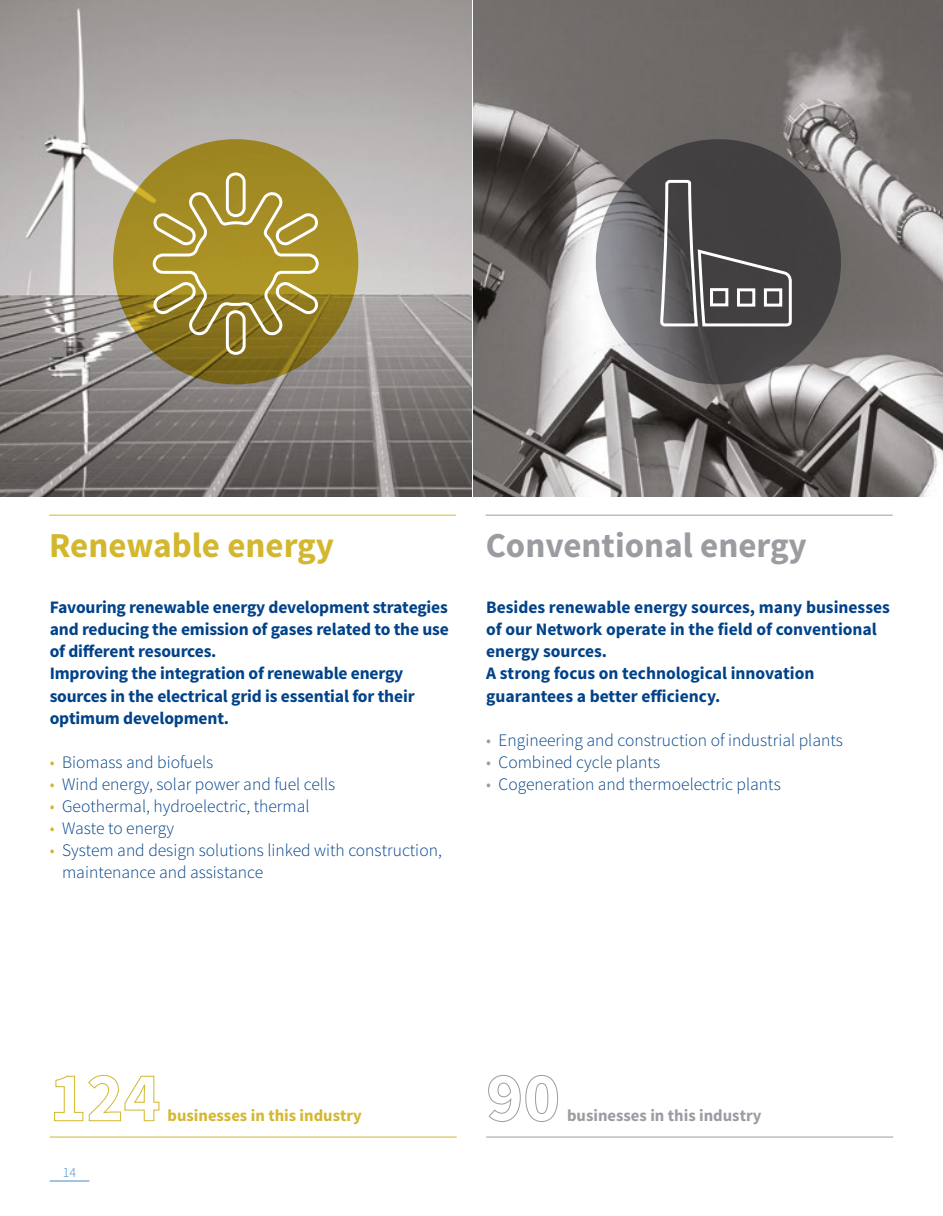
<style>
.page{position:relative;width:943px;height:1216px;background:#fff}
.page>*{position:absolute;margin:0;border:0;box-sizing:border-box;transform-origin:0 0}
.t1{font:700 35px "Source Sans Pro";color:#9b9ca2}
.t2{font:700 35px "Source Sans Pro";color:#d3b72f}
.t3{font:700 17.5px/22.1px "Source Sans Pro";letter-spacing:-.01em;color:#004289}
.t4{font:300 17.5px/22.1px "Source Sans Pro";color:#004289}
.t5{font:700 16.62px "Source Sans Pro";color:#d3b72f}
.t6{font:700 16.62px "Source Sans Pro";color:#9b9ca2}
.t7{font:300 14px "Source Sans Pro";color:#4689c8}
.s1{color:#d3b72f}
.s2{color:#9b9ca2}
</style>
<div class="page">
<hr style="left:50px;top:1180px;width:39px;height:1px;background:#4689c8">
<img style="left:0;top:0;width:471px;height:496px">
<img style="left:474px;top:0;width:469px;height:496px">
<svg style="left:113px;top:139px;width:245px;height:245px;background:#968021"></svg>
<svg style="left:596px;top:139px;width:245px;height:245px;background:#5c5b5d"></svg>
<div style="left:226px;top:310px;width:20px;height:45px;border:3px solid #fff;border-radius:8px"></div>
<div style="left:226px;top:172px;width:20px;height:45px;border:3px solid #fff;border-radius:8px"></div>
<svg style="left:150px;top:188px;width:172px;height:149px;background:#ad9941"></svg>
<svg style="left:658px;top:0;width:135px;height:328px;background:#615e5d"></svg>
<hr style="left:49px;top:515px;width:407px;height:1px;background:#d3b72f">
<hr style="left:485px;top:515px;width:407px;height:1px;background:#9b9ca2">
<hr style="left:50px;top:1136px;width:406px;height:1px;background:#d3b72f">
<hr style="left:486px;top:1136px;width:407px;height:1px;background:#9b9ca2">
<svg style="left:54px;top:1074px;width:106px;height:47px"></svg>
<svg style="left:488px;top:1075px;width:70px;height:47px"></svg>
<h1 class="t2" style="left:49px;top:523px;width:286px">Renewable energy</h1>
<h1 class="t1" style="left:485px;top:523px;width:322px">Conventional energy</h1>
<p class="t3" style="left:50px;top:597px;width:401px">Favouring renewable energy development strategies and reducing the emission of gases related to the use of different resources.<br>Improving the integration of renewable energy sources in the electrical grid is essential for their optimum development.</p>
<p class="t4" style="left:50px;top:751px;width:165px"><span class="s1">•</span> Biomass and biofuels</p>
<p class="t4" style="left:50px;top:773px;width:287px"><span class="s1">•</span> Wind energy, solar power and fuel cells</p>
<p class="t4" style="left:50px;top:795px;width:261px"><span class="s1">•</span> Geothermal, hydroelectric, thermal</p>
<p class="t4" style="left:50px;top:817px;width:126px"><span class="s1">•</span> Waste to energy</p>
<p class="t4" style="left:62px;top:839px;width:381px;text-indent:-12px"><span class="s1">•</span> System and design solutions linked with construction, maintenance and assistance</p>
<p class="t3" style="left:486px;top:597px;width:405px">Besides renewable energy sources, many businesses of our Network operate in the field of conventional energy sources.<br>A strong focus on technological innovation guarantees a better efficiency.</p>
<p class="t4" style="left:486px;top:729px;width:358px"><span class="s2">•</span> Engineering and construction of industrial plants</p>
<p class="t4" style="left:486px;top:751px;width:175px"><span class="s2">•</span> Combined cycle plants</p>
<p class="t4" style="left:486px;top:773px;width:296px"><span class="s2">•</span> Cogeneration and thermoelectric plants</p>
<p class="t7" style="left:63px;top:1163px;width:15px">14</p>
<p class="t5" style="left:167px;top:1104px;width:196px">businesses in this industry</p>
<p class="t6" style="left:567px;top:1104px;width:196px">businesses in this industry</p>
</div>
